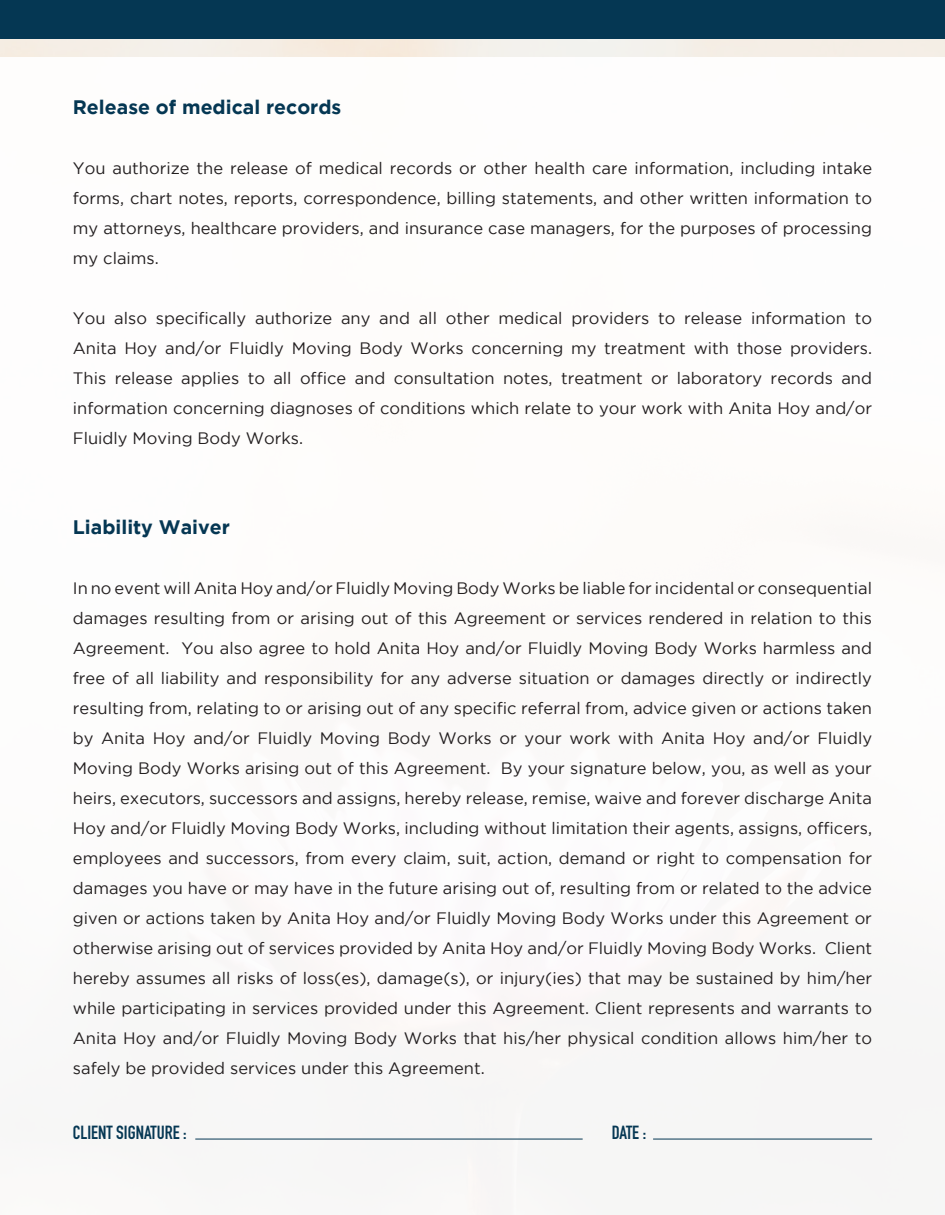
<style>
.page{position:relative;width:945px;height:1215px;background:#fff}
.page>*{position:absolute;margin:0;border:0;box-sizing:border-box;transform-origin:0 0}
.t1{font:700 19.5px "Gotham";color:#053753}
.t2{font:700 18.75px "DIN Condensed";color:#053753}
.t3{font:16.5px/30px "Gotham";color:#231f20;text-align:justify}
</style>
<div class="page">
<div style="left:0;top:0;width:945px;height:38px;background:#053753"></div>
<hr style="left:195px;top:1139px;width:388px;height:1px;background:#053753">
<hr style="left:653px;top:1139px;width:219px;height:1px;background:#053753">
<p class="t1" style="left:73px;top:96px;width:270px">Release of medical records</p>
<p class="t3" style="left:73px;top:153px;width:801px">You authorize the release of medical records or other health care information, including intake forms, chart notes, reports, correspondence, billing statements, and other written information to my attorneys, healthcare providers, and insurance case managers, for the purposes of processing my claims.</p>
<p class="t3" style="left:73px;top:303px;width:801px">You also specifically authorize any and all other medical providers to release information to Anita Hoy and/or Fluidly Moving Body Works concerning my treatment with those providers.<br>This release applies to all office and consultation notes, treatment or laboratory records and information concerning diagnoses of conditions which relate to your work with Anita Hoy and/or Fluidly Moving Body Works.</p>
<p class="t1" style="left:73px;top:516px;width:159px">Liability Waiver</p>
<p class="t3" style="left:73px;top:573px;width:801px">In no event will Anita Hoy and/or Fluidly Moving Body Works be liable for incidental or consequential damages resulting from or arising out of this Agreement or services rendered in relation to this Agreement. You also agree to hold Anita Hoy and/or Fluidly Moving Body Works harmless and free of all liability and responsibility for any adverse situation or damages directly or indirectly resulting from, relating to or arising out of any specific referral from, advice given or actions taken by Anita Hoy and/or Fluidly Moving Body Works or your work with Anita Hoy and/or Fluidly Moving Body Works arising out of this Agreement. By your signature below, you, as well as your heirs, executors, successors and assigns, hereby release, remise, waive and forever discharge Anita Hoy and/or Fluidly Moving Body Works, including without limitation their agents, assigns, officers, employees and successors, from every claim, suit, action, demand or right to compensation for damages you have or may have in the future arising out of, resulting from or related to the advice given or actions taken by Anita Hoy and/or Fluidly Moving Body Works under this Agreement or otherwise arising out of services provided by Anita Hoy and/or Fluidly Moving Body Works. Client hereby assumes all risks of loss(es), damage(s), or injury(ies) that may be sustained by him/her while participating in services provided under this Agreement. Client represents and warrants to Anita Hoy and/or Fluidly Moving Body Works that his/her physical condition allows him/her to safely be provided services under this Agreement.</p>
<p class="t2" style="left:73px;top:1120px;width:115px">CLIENT SIGNATURE :</p>
<p class="t2" style="left:612px;top:1120px;width:36px">DATE :</p>
</div>
